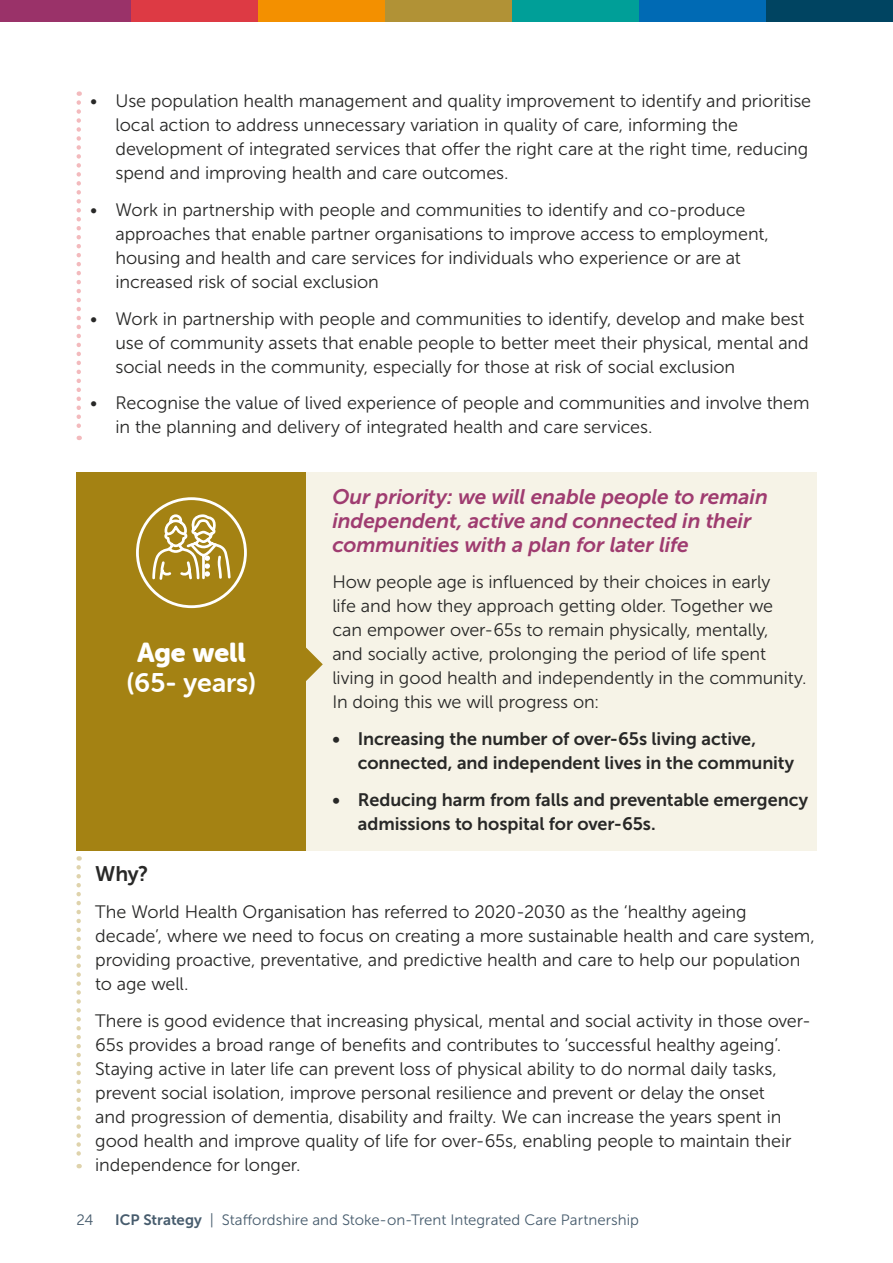
<style>
.page{position:relative;width:893px;height:1263px;background:#fff}
.page>*{position:absolute;margin:0;border:0;box-sizing:border-box;transform-origin:0 0}
.t1{font:700 81px "Frutiger LT Std";color:#000}
.Sub_header_18pt{font:27px "Museo Sans Rounded 700";color:#fff}
.Sub_header_18pt-2{font:27px "Museo Sans Rounded 900";color:#fff}
.Sub_header_18pt-3{font:italic 21px/24px "Museo Sans 700";letter-spacing:-.005em;color:#9f3c70}
.body_copy_300{font:21px "Museo Sans 700";color:#282827}
.body_copy_300-2{font:18px/24px "Museo Sans 300";letter-spacing:-.005em;color:#282827}
.body_copy_300-3{font:18px/24px "Museo Sans 700";letter-spacing:-.005em;color:#282827}
.t2{font:15px "Museo Sans 300";color:#475c6d}
.s1{font-family:"Museo Sans 700"}
</style>
<div class="page">
<div style="left:763px;top:0;width:130px;height:22px;background:#004461"></div>
<div style="left:636px;top:0;width:130px;height:22px;background:#006ab4"></div>
<div style="left:509px;top:0;width:130px;height:22px;background:#009f98"></div>
<div style="left:381px;top:0;width:131px;height:22px;background:#b19236"></div>
<div style="left:254px;top:0;width:130px;height:22px;background:#f39000"></div>
<div style="left:127px;top:0;width:130px;height:22px;background:#dd3a44"></div>
<div style="left:0;top:0;width:130px;height:22px;background:#9a3269"></div>
<svg style="left:77px;top:102px;width:4px;height:338px"></svg>
<svg style="left:76px;top:867px;width:5px;height:301px"></svg>
<div style="left:304px;top:472px;width:512px;height:378px;background:#f6f3e7"></div>
<div style="left:77px;top:472px;width:229px;height:378px;background:#a48213"></div>
<svg style="left:306px;top:647px;width:17px;height:34px"></svg>
<div style="left:136px;top:497px;width:111px;height:111px;border:3px solid #fff;border-radius:50%"></div>
<svg style="left:151px;top:513px;width:81px;height:67px"></svg>
<p class="body_copy_300-2" style="left:115px;top:89px;width:697px;text-indent:-26px">• Use population health management and quality improvement to identify and prioritise local action to address unnecessary variation in quality of care, informing the development of integrated services that offer the right care at the right time, reducing spend and improving health and care outcomes.</p>
<p class="body_copy_300-2" style="left:115px;top:198px;width:655px;text-indent:-26px">• Work in partnership with people and communities to identify and co-produce approaches that enable partner organisations to improve access to employment, housing and health and care services for individuals who experience or are at increased risk of social exclusion</p>
<p class="body_copy_300-2" style="left:115px;top:306px;width:695px;text-indent:-26px">• Work in partnership with people and communities to identify, develop and make best use of community assets that enable people to better meet their physical, mental and social needs in the community, especially for those at risk of social exclusion</p>
<p class="body_copy_300-2" style="left:115px;top:391px;width:696px;text-indent:-26px">• Recognise the value of lived experience of people and communities and involve them in the planning and delivery of integrated health and care services.</p>
<h1 class="t1" style="left:21px;top:1165px;width:1270px;rotate:-58deg">SAMPLE - NOT FOR DISTRIBUTION</h1>
<p class="Sub_header_18pt-3" style="left:332px;top:484px;width:437px">Our priority: we will enable people to remain independent, active and connected in their communities with a plan for later life</p>
<p class="body_copy_300-2" style="left:332px;top:570px;width:476px">How people age is influenced by their choices in early<br>life and how they approach getting older. Together we can empower over-65s to remain physically, mentally,<br>and socially active, prolonging the period of life spent living in good health and independently in the community.<br>In doing this we will progress on:</p>
<p class="body_copy_300-3" style="left:358px;top:727px;width:438px;text-indent:-26px">• Increasing the number of over-65s living active, connected, and independent lives in the community</p>
<p class="body_copy_300-3" style="left:358px;top:788px;width:452px;text-indent:-26px">• Reducing harm from falls and preventable emergency admissions to hospital for over-65s.</p>
<p class="Sub_header_18pt-2" style="left:137px;top:638px;width:110px">Age well</p>
<p class="Sub_header_18pt" style="left:127px;top:667px;width:131px">(65- years)</p>
<p class="body_copy_300" style="left:95px;top:862px;width:54px">Why?</p>
<p class="body_copy_300-2" style="left:95px;top:900px;width:721px">The World Health Organisation has referred to 2020-2030 as the ‘healthy ageing decade’, where we need to focus on creating a more sustainable health and care system, providing proactive, preventative, and predictive health and care to help our population to age well.</p>
<p class="body_copy_300-2" style="left:95px;top:1008px;width:717px">There is good evidence that increasing physical, mental and social activity in those over-65s provides a broad range of benefits and contributes to ‘successful healthy ageing’.<br>Staying active in later life can prevent loss of physical ability to do normal daily tasks, prevent social isolation, improve personal resilience and prevent or delay the onset<br>and progression of dementia, disability and frailty. We can increase the years spent in good health and improve quality of life for over-65s, enabling people to maintain their independence for longer.</p>
<p class="t2" style="left:77px;top:1212px;width:18px">24</p>
<p class="t2" style="left:115px;top:1212px;width:525px"><span class="s1">ICP Strategy</span> | Staffordshire and Stoke-on-Trent Integrated Care Partnership</p>
</div>
